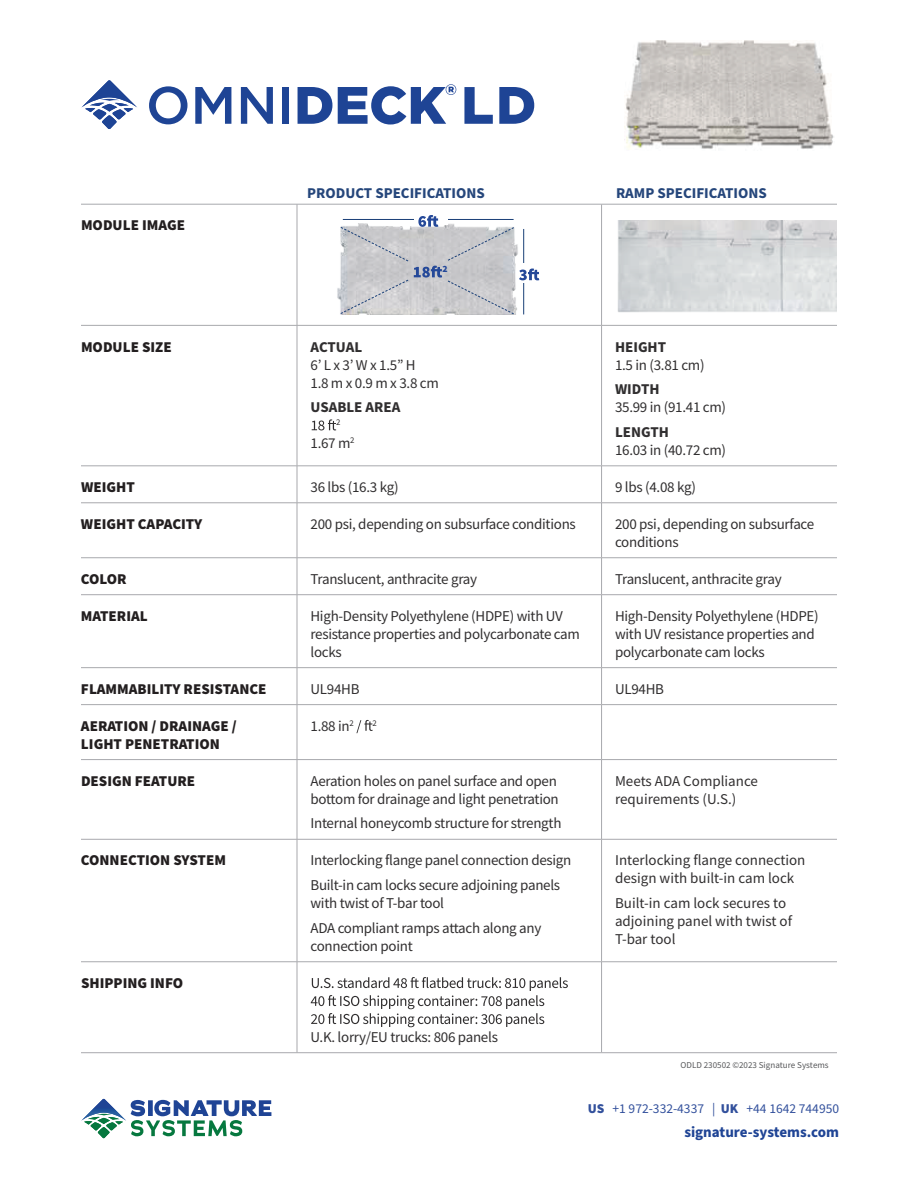
<style>
.page{position:relative;width:918px;height:1188px;background:#fff}
.page>*{position:absolute;margin:0;border:0;box-sizing:border-box;transform-origin:0 0}
.t1{font:15px/18px "Source Sans Pro";letter-spacing:-.02em;color:#312f30}
.t2{font:900 15px/18px "Source Sans Pro";color:#231f20}
.t3{font:15px/18px "Source Sans Pro";color:#312f30}
.t4{font:700 15px "Source Sans Pro";color:#25467b}
.t5{font:700 15px "Source Sans Pro";color:#312f30}
.t6{font:700 15px "Source Sans Pro";color:#1f4495}
.t7{font:13.5px "Source Sans Pro";color:#32509c}
.t8{font:900 9.6px "Source Sans Pro";color:#254999}
.t9{font:9px "Source Sans Pro";color:#57585a}
.t10{font:8.7px "Source Sans Pro";color:#312f30}
.s1{font-weight:900}
</style>
<div class="page">
<svg style="left:81px;top:1099px;width:190px;height:39px"></svg>
<img style="left:624px;top:40px;width:210px;height:109px">
<hr style="left:81px;top:204px;width:216px;height:1px;background:#a8a9ad">
<hr style="left:297px;top:204px;width:305px;height:1px;background:#a8a9ad">
<hr style="left:297px;top:204px;width:1px;height:121px;background:#a8a9ad">
<hr style="left:602px;top:204px;width:235px;height:1px;background:#a8a9ad">
<hr style="left:81px;top:325px;width:216px;height:1px;background:#a8a9ad">
<hr style="left:297px;top:325px;width:305px;height:1px;background:#a8a9ad">
<hr style="left:297px;top:326px;width:1px;height:140px;background:#a8a9ad">
<hr style="left:602px;top:325px;width:235px;height:1px;background:#a8a9ad">
<hr style="left:81px;top:466px;width:216px;height:1px;background:#a8a9ad">
<hr style="left:297px;top:466px;width:305px;height:1px;background:#a8a9ad">
<hr style="left:297px;top:466px;width:1px;height:37px;background:#a8a9ad">
<hr style="left:602px;top:466px;width:235px;height:1px;background:#a8a9ad">
<hr style="left:81px;top:503px;width:216px;height:1px;background:#a8a9ad">
<hr style="left:297px;top:503px;width:305px;height:1px;background:#a8a9ad">
<hr style="left:297px;top:503px;width:1px;height:55px;background:#a8a9ad">
<hr style="left:602px;top:503px;width:235px;height:1px;background:#a8a9ad">
<hr style="left:81px;top:557px;width:216px;height:1px;background:#a8a9ad">
<hr style="left:297px;top:557px;width:305px;height:1px;background:#a8a9ad">
<hr style="left:297px;top:558px;width:1px;height:37px;background:#a8a9ad">
<hr style="left:602px;top:557px;width:235px;height:1px;background:#a8a9ad">
<hr style="left:81px;top:594px;width:216px;height:1px;background:#a8a9ad">
<hr style="left:297px;top:594px;width:305px;height:1px;background:#a8a9ad">
<hr style="left:297px;top:595px;width:1px;height:72px;background:#a8a9ad">
<hr style="left:602px;top:594px;width:235px;height:1px;background:#a8a9ad">
<hr style="left:81px;top:667px;width:216px;height:1px;background:#a8a9ad">
<hr style="left:297px;top:667px;width:305px;height:1px;background:#a8a9ad">
<hr style="left:297px;top:668px;width:1px;height:36px;background:#a8a9ad">
<hr style="left:602px;top:667px;width:235px;height:1px;background:#a8a9ad">
<hr style="left:81px;top:704px;width:216px;height:1px;background:#a8a9ad">
<hr style="left:297px;top:704px;width:305px;height:1px;background:#a8a9ad">
<hr style="left:297px;top:705px;width:1px;height:54px;background:#a8a9ad">
<hr style="left:602px;top:704px;width:235px;height:1px;background:#a8a9ad">
<hr style="left:81px;top:759px;width:216px;height:1px;background:#a8a9ad">
<hr style="left:297px;top:759px;width:305px;height:1px;background:#a8a9ad">
<hr style="left:297px;top:760px;width:1px;height:79px;background:#a8a9ad">
<hr style="left:602px;top:759px;width:235px;height:1px;background:#a8a9ad">
<hr style="left:81px;top:839px;width:216px;height:1px;background:#a8a9ad">
<hr style="left:297px;top:839px;width:305px;height:1px;background:#a8a9ad">
<hr style="left:297px;top:839px;width:1px;height:123px;background:#a8a9ad">
<hr style="left:602px;top:839px;width:235px;height:1px;background:#a8a9ad">
<hr style="left:81px;top:961px;width:216px;height:1px;background:#a8a9ad">
<hr style="left:297px;top:961px;width:305px;height:1px;background:#a8a9ad">
<hr style="left:297px;top:962px;width:1px;height:91px;background:#a8a9ad">
<hr style="left:602px;top:961px;width:235px;height:1px;background:#a8a9ad">
<hr style="left:81px;top:1052px;width:216px;height:1px;background:#a8a9ad">
<hr style="left:297px;top:1052px;width:305px;height:1px;background:#a8a9ad">
<hr style="left:602px;top:1052px;width:235px;height:1px;background:#a8a9ad">
<hr style="left:601px;top:204px;width:1px;height:121px;background:#a8a9ad">
<hr style="left:601px;top:326px;width:1px;height:140px;background:#a8a9ad">
<hr style="left:601px;top:466px;width:1px;height:37px;background:#a8a9ad">
<hr style="left:601px;top:503px;width:1px;height:55px;background:#a8a9ad">
<hr style="left:601px;top:558px;width:1px;height:37px;background:#a8a9ad">
<hr style="left:601px;top:595px;width:1px;height:72px;background:#a8a9ad">
<hr style="left:601px;top:668px;width:1px;height:36px;background:#a8a9ad">
<hr style="left:601px;top:705px;width:1px;height:54px;background:#a8a9ad">
<hr style="left:601px;top:760px;width:1px;height:79px;background:#a8a9ad">
<hr style="left:601px;top:839px;width:1px;height:123px;background:#a8a9ad">
<hr style="left:601px;top:962px;width:1px;height:91px;background:#a8a9ad">
<svg style="left:340px;top:215px;width:199px;height:100px"></svg>
<img style="left:617px;top:220px;width:220px;height:93px">
<svg style="left:312px;top:419px;width:24px;height:11px"></svg>
<svg style="left:356px;top:720px;width:17px;height:13px"></svg>
<svg style="left:311px;top:977px;width:257px;height:50px"></svg>
<svg style="left:149px;top:86px;width:38px;height:38px"></svg>
<svg style="left:195px;top:87px;width:36px;height:37px"></svg>
<svg style="left:241px;top:87px;width:32px;height:37px"></svg>
<div style="left:283px;top:87px;width:6px;height:37px;background:#1e4495"></div>
<svg style="left:298px;top:87px;width:34px;height:37px"></svg>
<svg style="left:81px;top:80px;width:56px;height:49px"></svg>
<svg style="left:464px;top:87px;width:70px;height:37px"></svg>
<svg style="left:338px;top:84px;width:118px;height:41px"></svg>
<p class="t2" style="left:81px;top:216px;width:106px">MODULE IMAGE</p>
<p class="t4" style="left:307px;top:183px;width:179px">PRODUCT SPECIFICATIONS</p>
<p class="t4" style="left:616px;top:183px;width:152px">RAMP SPECIFICATIONS</p>
<p class="t8" style="left:442px;top:262px;width:7px">2</p>
<p class="t2" style="left:81px;top:337px;width:92px">MODULE SIZE</p>
<p class="t5" style="left:310px;top:336px;width:53px">ACTUAL</p>
<p class="t1" style="left:310px;top:355px;width:130px">6’ L x 3’ W x 1.5” H<br>1.8 m x 0.9 m x 3.8 cm</p>
<p class="t5" style="left:310px;top:397px;width:91px">USABLE AREA</p>
<p class="t10" style="left:336px;top:417px;width:6px">2</p>
<p class="t1" style="left:310px;top:434px;width:46px">1.67 m<sup>2</sup></p>
<p class="t5" style="left:615px;top:336px;width:53px">HEIGHT</p>
<p class="t1" style="left:615px;top:355px;width:91px">1.5 in (3.81 cm)</p>
<p class="t5" style="left:615px;top:379px;width:46px">WIDTH</p>
<p class="t1" style="left:615px;top:398px;width:113px">35.99 in (91.41 cm)</p>
<p class="t5" style="left:615px;top:422px;width:55px">LENGTH</p>
<p class="t1" style="left:615px;top:441px;width:113px">16.03 in (40.72 cm)</p>
<p class="t2" style="left:81px;top:478px;width:55px">WEIGHT</p>
<p class="t1" style="left:310px;top:478px;width:90px">36 lbs (16.3 kg)</p>
<p class="t1" style="left:615px;top:478px;width:83px">9 lbs (4.08 kg)</p>
<p class="t2" style="left:81px;top:515px;width:123px">WEIGHT CAPACITY</p>
<p class="t1" style="left:310px;top:515px;width:267px">200 psi, depending on subsurface conditions</p>
<p class="t1" style="left:615px;top:515px;width:201px">200 psi, depending on subsurface conditions</p>
<p class="t2" style="left:81px;top:570px;width:47px">COLOR</p>
<p class="t1" style="left:310px;top:570px;width:168px">Translucent, anthracite gray</p>
<p class="t1" style="left:615px;top:570px;width:168px">Translucent, anthracite gray</p>
<p class="t2" style="left:81px;top:607px;width:68px">MATERIAL</p>
<p class="t1" style="left:310px;top:607px;width:271px">High-Density Polyethylene (HDPE) with UV resistance properties and polycarbonate cam locks</p>
<p class="t1" style="left:615px;top:607px;width:205px">High-Density Polyethylene (HDPE) with UV resistance properties and polycarbonate cam locks</p>
<p class="t2" style="left:81px;top:680px;width:187px">FLAMMABILITY RESISTANCE</p>
<p class="t1" style="left:310px;top:680px;width:51px">UL94HB</p>
<p class="t1" style="left:615px;top:680px;width:51px">UL94HB</p>
<p class="t2" style="left:81px;top:717px;width:157px">AERATION / DRAINAGE /<br>LIGHT PENETRATION</p>
<p class="t1" style="left:310px;top:717px;width:45px">1.88 in<sup>2</sup></p>
<p class="t10" style="left:373px;top:717px;width:6px">2</p>
<p class="t2" style="left:81px;top:772px;width:116px">DESIGN FEATURE</p>
<p class="t1" style="left:310px;top:772px;width:250px">Aeration holes on panel surface and open bottom for drainage and light penetration</p>
<p class="t1" style="left:310px;top:814px;width:253px">Internal honeycomb structure for strength</p>
<p class="t3" style="left:615px;top:772px;width:144px">Meets ADA Compliance requirements (U.S.)</p>
<p class="t2" style="left:81px;top:851px;width:147px">CONNECTION SYSTEM</p>
<p class="t1" style="left:310px;top:848px;width:262px;line-height:24.8px">Interlocking flange panel connection design<br>Built-in cam locks secure adjoining panels</p>
<p class="t1" style="left:310px;top:891px;width:232px;line-height:24.8px">with twist of T-bar tool<br>ADA compliant ramps attach along any</p>
<p class="t1" style="left:311px;top:937px;width:104px">connection point</p>
<p class="t2" style="left:81px;top:974px;width:104px">SHIPPING INFO</p>
<p class="t1" style="left:310px;top:1028px;width:189px">U.K. lorry/EU trucks: 806 panels</p>
<p class="t3" style="left:615px;top:851px;width:192px">Interlocking flange connection design with built-in cam lock</p>
<p class="t3" style="left:615px;top:894px;width:179px">Built-in cam lock secures to adjoining panel with twist of<br>T-bar tool</p>
<p class="t9" style="left:681px;top:1059px;width:150px">ODLD 230502 ©2023 Signature Systems</p>
<p class="t7" style="left:588px;top:1100px;width:253px"><span class="s1">US</span> +1 972-332-4337 | <span class="s1">UK</span> +44 1642 744950</p>
<p class="t6" style="left:684px;top:1122px;width:156px">signature-systems.com</p>
</div>
